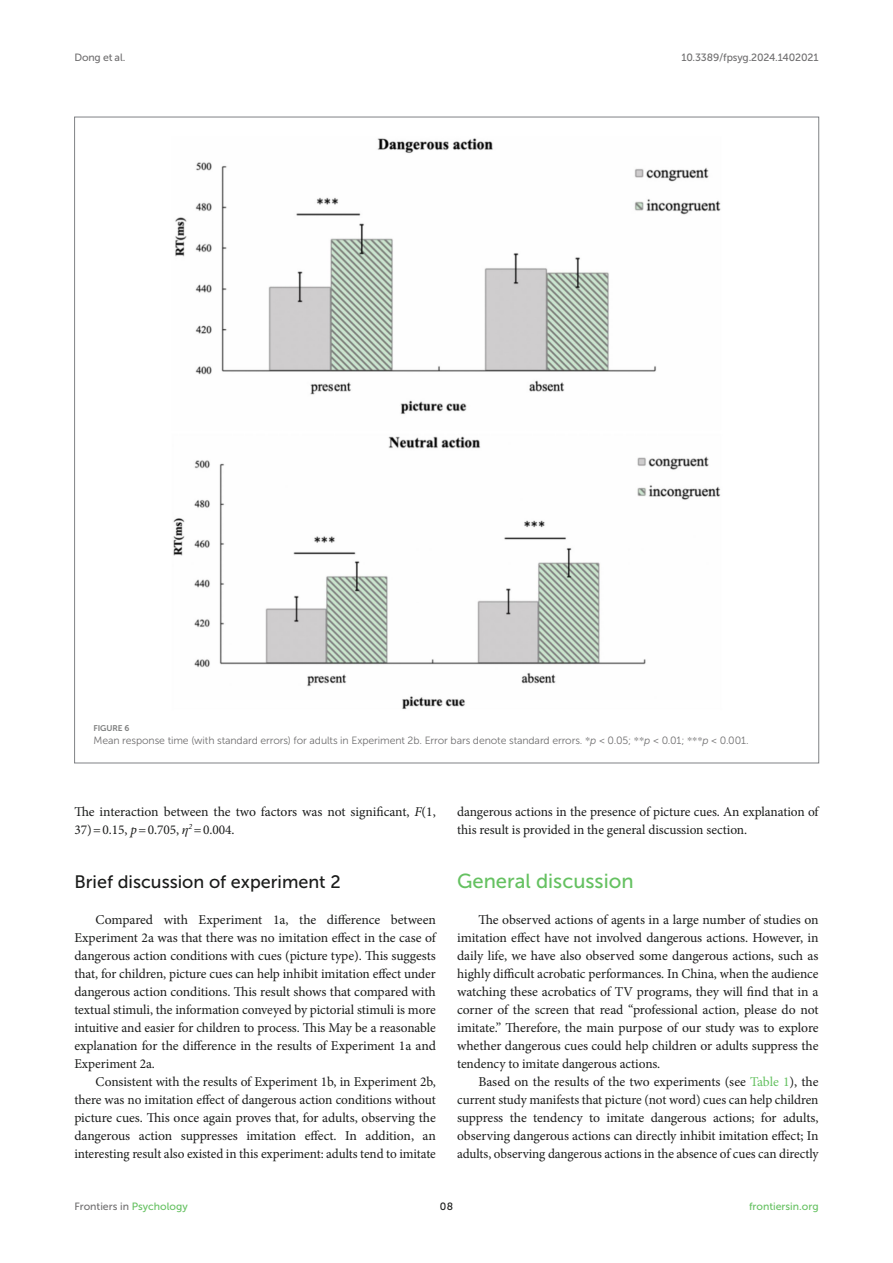
<style>
.page{position:relative;width:893px;height:1263px;background:#fff}
.page>*{position:absolute;margin:0;border:0;box-sizing:border-box;transform-origin:0 0}
.HEAD_1{font:20.25px "Museo Sans 500";color:#65c161}
.HEAD_2{font:18px "Museo Sans 500";color:#1b1c1b}
.TEXT_FLUSH{font:13.5px/18px "Minion Pro";letter-spacing:-.005em;color:#1b1c1b;text-align:justify}
.TEXT{font:13.5px/18px "Minion Pro";letter-spacing:-.005em;color:#1b1c1b}
.FIG_LEG{font:10.5px "Museo Sans 300";letter-spacing:-.01em;color:#706f70}
.t1{font:10.5px "Museo Sans 500";letter-spacing:-.015em;color:#706f70}
.t2{font:10.5px "Museo Sans 500";color:#65c161}
.t3{font:10.5px "Museo Sans 500";color:#1b1c1b}
.FIG_HD{font:8.25px "Museo Sans 700";letter-spacing:-.01em;color:#7e7f7f}
.s1{font-family:"STIX General"}
.s2{font-style:italic}
.s3{font-family:"STIX General";font-style:italic}
.s4{color:#65c161}
</style>
<div class="page">
<img style="left:173px;top:138px;width:548px;height:571px">
<p class="t1" style="left:74px;top:51px;width:52px">Dong et al.</p>
<p class="t1" style="left:681px;top:51px;width:139px">10.3389/fpsyg.2024.1402021</p>
<p class="FIG_HD" style="left:94px;top:723px;width:37px">FIGURE 6</p>
<p class="FIG_LEG" style="left:94px;top:735px;width:657px">Mean response time (with standard errors) for adults in Experiment 2b. Error bars denote standard errors. <span class="s1">*</span><span class="s2">p</span> &lt; 0.05; <span class="s1">**</span><span class="s2">p</span> &lt; 0.01; <span class="s1">***</span><span class="s2">p</span> &lt; 0.001.</p>
<p class="TEXT" style="left:74px;top:803px;width:363px">The interaction between the two factors was not significant, <span class="s2">F</span>(1,<br>37)=0.15, <span class="s2">p</span>=0.705, <span class="s3">η</span><sup>2</sup> =0.004.</p>
<p class="HEAD_2" style="left:74px;top:872px;width:268px">Brief discussion of experiment 2</p>
<p class="TEXT_FLUSH" style="left:74px;top:911px;width:363px;text-indent:21px">Compared with Experiment 1a, the difference between Experiment 2a was that there was no imitation effect in the case of dangerous action conditions with cues (picture type). This suggests that, for children, picture cues can help inhibit imitation effect under dangerous action conditions. This result shows that compared with textual stimuli, the information conveyed by pictorial stimuli is more intuitive and easier for children to process. This May be a reasonable explanation for the difference in the results of Experiment 1a and Experiment 2a.</p>
<p class="TEXT" style="left:74px;top:1073px;width:363px;text-align:justify;text-indent:21px">Consistent with the results of Experiment 1b, in Experiment 2b, there was no imitation effect of dangerous action conditions without picture cues. This once again proves that, for adults, observing the dangerous action suppresses imitation effect. In addition, an interesting result also existed in this experiment: adults tend to imitate</p>
<p class="TEXT" style="left:457px;top:803px;width:363px">dangerous actions in the presence of picture cues. An explanation of this result is provided in the general discussion section.</p>
<p class="HEAD_1" style="left:457px;top:870px;width:178px">General discussion</p>
<p class="TEXT_FLUSH" style="left:457px;top:911px;width:363px;text-indent:21px">The observed actions of agents in a large number of studies on imitation effect have not involved dangerous actions. However, in daily life, we have also observed some dangerous actions, such as highly difficult acrobatic performances. In China, when the audience watching these acrobatics of TV programs, they will find that in a corner of the screen that read “professional action, please do not imitate.” Therefore, the main purpose of our study was to explore whether dangerous cues could help children or adults suppress the tendency to imitate dangerous actions.</p>
<p class="TEXT" style="left:457px;top:1073px;width:363px;text-align:justify;text-indent:21px">Based on the results of the two experiments (see <span class="s4">Table 1</span>), the current study manifests that picture (not word) cues can help children suppress the tendency to imitate dangerous actions; for adults, observing dangerous actions can directly inhibit imitation effect; In adults, observing dangerous actions in the absence of cues can directly</p>
<p class="t1" style="left:74px;top:1200px;width:115px">Frontiers in <span class="s4">Psychology</span></p>
<p class="t3" style="left:440px;top:1200px;width:15px">08</p>
<p class="t2" style="left:749px;top:1200px;width:71px">frontiersin.org</p>
</div>
